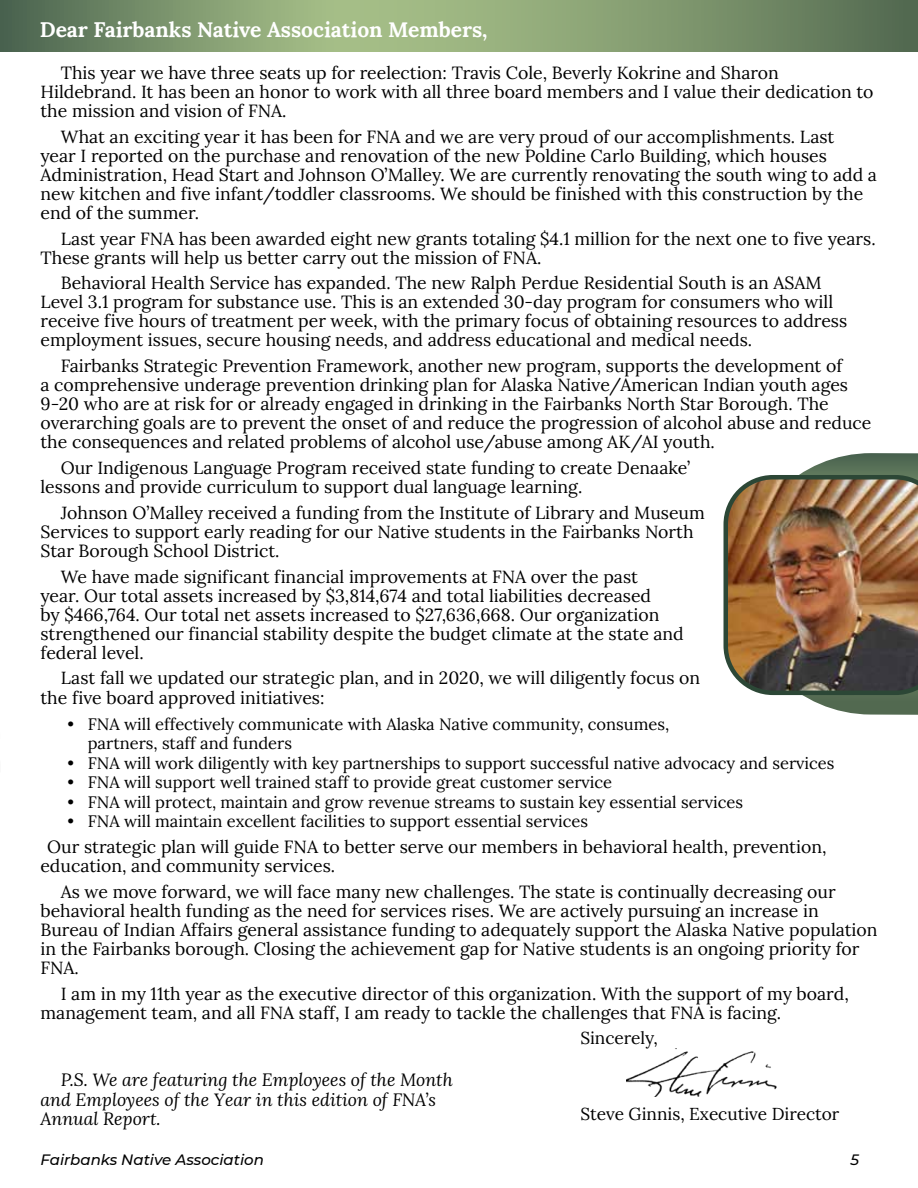
<style>
.page{position:relative;width:918px;height:1188px;background:#fff}
.page>*{position:absolute;margin:0;border:0;box-sizing:border-box;transform-origin:0 0}
.t1{font:700 21px "Lora";color:#fff}
.t2{font:17.7px/19px "Lora";color:#000}
.t3{font:italic 17.7px/19px "Lora";color:#000}
.t4{font:17.25px "Lora";color:#000}
.t5{font:16.5px/19.5px "Lora";color:#000}
.t6{font:italic 500 15px "Montserrat";color:#000}
</style>
<div class="page">
<svg style="left:0;top:0;width:918px;height:52px;background:#7f986f"></svg>
<svg style="left:772px;top:453px;width:146px;height:262px"></svg>
<img style="left:724px;top:475px;width:194px;height:220px">
<img style="left:626px;top:1049px;width:151px;height:47px">
<p class="t1" style="left:40px;top:12px;width:449px">Dear Fairbanks Native Association Members,</p>
<p class="t2" style="left:40px;top:62px;width:835px;text-indent:20px">This year we have three seats up for reelection: Travis Cole, Beverly Kokrine and Sharon<br>Hildebrand. It has been an honor to work with all three board members and I value their dedication to the mission and vision of FNA.</p>
<p class="t2" style="left:40px;top:126px;width:838px;text-indent:20px">What an exciting year it has been for FNA and we are very proud of our accomplishments. Last<br>year I reported on the purchase and renovation of the new Poldine Carlo Building, which houses Administration, Head Start and Johnson O’Malley. We are currently renovating the south wing to add a new kitchen and five infant/toddler classrooms. We should be finished with this construction by the end of the summer.</p>
<p class="t2" style="left:40px;top:228px;width:837px;text-indent:20px">Last year FNA has been awarded eight new grants totaling $4.1 million for the next one to five years.<br>These grants will help us better carry out the mission of FNA.</p>
<p class="t2" style="left:40px;top:272px;width:808px;text-indent:20px">Behavioral Health Service has expanded. The new Ralph Perdue Residential South is an ASAM Level 3.1 program for substance use. This is an extended 30-day program for consumers who will receive five hours of treatment per week, with the primary focus of obtaining resources to address employment issues, secure housing needs, and address educational and medical needs.</p>
<p class="t2" style="left:40px;top:355px;width:832px;text-indent:20px">Fairbanks Strategic Prevention Framework, another new program, supports the development of<br>a comprehensive underage prevention drinking plan for Alaska Native/American Indian youth ages 9-20 who are at risk for or already engaged in drinking in the Fairbanks North Star Borough. The overarching goals are to prevent the onset of and reduce the progression of alcohol abuse and reduce the consequences and related problems of alcohol use/abuse among AK/AI youth.</p>
<p class="t2" style="left:40px;top:457px;width:651px;text-indent:20px">Our Indigenous Language Program received state funding to create Denaake’ lessons and provide curriculum to support dual language learning.</p>
<p class="t2" style="left:40px;top:502px;width:666px;text-indent:20px">Johnson O’Malley received a funding from the Institute of Library and Museum<br>Services to support early reading for our Native students in the Fairbanks North<br>Star Borough School District.</p>
<p class="t2" style="left:40px;top:566px;width:645px;text-indent:20px">We have made significant financial improvements at FNA over the past<br>year. Our total assets increased by $3,814,674 and total liabilities decreased<br>by $466,764. Our total net assets increased to $27,636,668. Our organization strengthened our financial stability despite the budget climate at the state and federal level.</p>
<p class="t2" style="left:40px;top:668px;width:661px;text-indent:20px">Last fall we updated our strategic plan, and in 2020, we will diligently focus on the five board approved initiatives:</p>
<p class="t5" style="left:88px;top:713px;width:583px;text-indent:-20px">• FNA will effectively communicate with Alaska Native community, consumes, partners, staff and funders</p>
<p class="t5" style="left:68px;top:752px;width:769px">• FNA will work diligently with key partnerships to support successful native advocacy and services</p>
<p class="t5" style="left:68px;top:772px;width:546px">• FNA will support well trained staff to provide great customer service</p>
<p class="t5" style="left:68px;top:791px;width:677px">• FNA will protect, maintain and grow revenue streams to sustain key essential services</p>
<p class="t5" style="left:68px;top:811px;width:522px">• FNA will maintain excellent facilities to support essential services</p>
<p class="t2" style="left:40px;top:836px;width:788px;text-indent:7px">Our strategic plan will guide FNA to better serve our members in behavioral health, prevention, education, and community services.</p>
<p class="t2" style="left:40px;top:881px;width:839px;text-indent:20px">As we move forward, we will face many new challenges. The state is continually decreasing our behavioral health funding as the need for services rises. We are actively pursuing an increase in Bureau of Indian Affairs general assistance funding to adequately support the Alaska Native population in the Fairbanks borough. Closing the achievement gap for Native students is an ongoing priority for FNA.</p>
<p class="t2" style="left:40px;top:983px;width:810px;text-indent:20px">I am in my 11th year as the executive director of this organization. With the support of my board, management team, and all FNA staff, I am ready to tackle the challenges that FNA is facing.</p>
<p class="t4" style="left:580px;top:1025px;width:79px">Sincerely,</p>
<p class="t3" style="left:41px;top:1070px;width:414px;text-indent:20px">P.S. We are featuring the Employees of the Month and Employees of the Year in this edition of FNA’s<br>Annual Report.</p>
<p class="t4" style="left:580px;top:1101px;width:261px">Steve Ginnis, Executive Director</p>
<p class="t6" style="left:40px;top:1149px;width:225px">Fairbanks Native Association</p>
<p class="t6" style="left:850px;top:1149px;width:10px">5</p>
</div>
